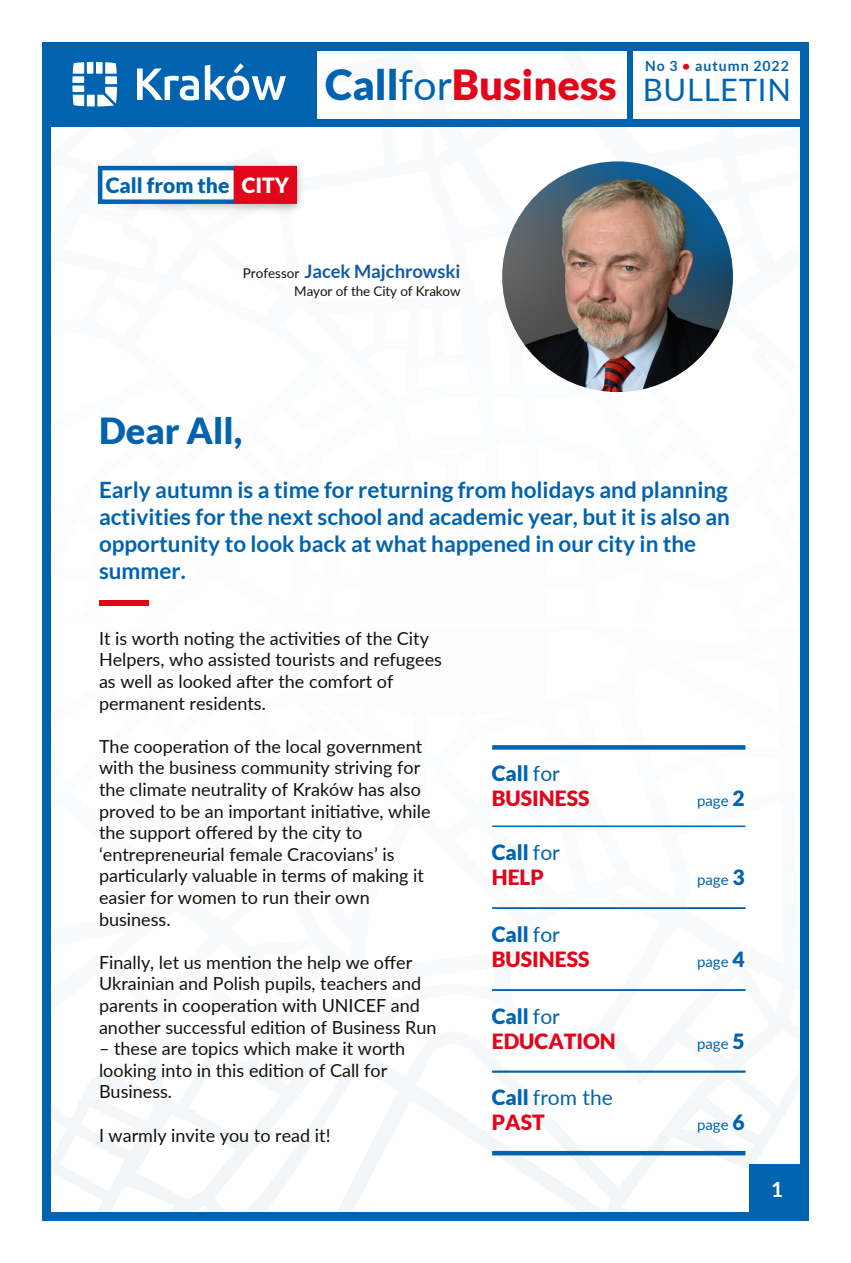
<style>
.page{position:relative;width:851px;height:1263px;background:#fff}
.page>*{position:absolute;margin:0;border:0;box-sizing:border-box;transform-origin:0 0}
.t1{font:900 41.55px "Lato";color:#e3051a}
.t2{font:900 36px "Lato";color:#0063af}
.t3{font:700 22.5px/27px "Lato";color:#0063af}
.t4{font:900 21px/25.2px "Lato";color:#e3051a}
.t5{font:900 21px/25.2px "Lato";color:#0063af}
.t6{font:21px/25.2px "Lato";color:#0063af}
.t7{font:700 21px "Lato";color:#fff}
.t8{font:700 18.45px "Lato";color:#145ba6}
.t9{font:18px/21.6px "Lato";color:#13110c}
.t10{font:15px "Lato";color:#0063af}
.t11{font:700 14.1px "Lato";letter-spacing:.07em;color:#0063af}
.t12{font:13.5px "Lato";letter-spacing:-.01em;color:#13110c}
.s1{color:#fff}
.s2{color:#e3051a}
.s3{color:#0063af}
.s4{font-weight:400;color:#0063af}
.s5{font-weight:400;font-size:30.9px;color:#0063af}
.s6{font-weight:400;font-size:13.5px;color:#13110c}
.s7{font-weight:400}
.s8{font-weight:900}
.s9{font-weight:900;color:#e3051a}
.s10{font-weight:900;font-size:21px}
</style>
<div class="page">
<div style="left:0;top:0;width:850px;height:1263px;background:linear-gradient(to right,#fff,#fdfefe)"></div>
<div style="left:42px;top:45px;width:758px;height:1167px;background:#fff"></div>
<div style="left:42px;top:42px;width:274px;height:84px;background:#0063af"></div>
<svg style="left:72px;top:62px;width:45px;height:45px"></svg>
<svg style="left:137px;top:63px;width:149px;height:38px"></svg>
<div style="left:42px;top:42px;width:766px;height:9px;background:#0063af"></div>
<div style="left:42px;top:42px;width:9px;height:1179px;background:#0063af"></div>
<div style="left:800px;top:42px;width:8px;height:1176px;background:#0063af"></div>
<div style="left:42px;top:1212px;width:766px;height:9px;background:#0063af"></div>
<div style="left:749px;top:1164px;width:57px;height:52px;background:#0063af"></div>
<div style="left:627px;top:43px;width:5px;height:82px;background:#0063af"></div>
<div style="left:42px;top:119px;width:764px;height:7px;background:#0063af"></div>
<img style="left:97px;top:160px;width:207px;height:53px">
<div style="left:100px;top:168px;width:136px;height:34px;background:#fff"></div>
<div style="left:98px;top:166px;width:140px;height:38px;border:4px solid #0063af"></div>
<div style="left:236px;top:168px;width:59px;height:34px;background:#e3051a"></div>
<div style="left:234px;top:166px;width:63px;height:38px;border:4px solid #e3051a"></div>
<img style="left:502px;top:161px;width:230px;height:231px;border-radius:115px">
<div style="left:492px;top:745px;width:253px;height:5px;background:#0063af"></div>
<hr style="left:492px;top:825px;width:253px;height:2px;background:#0063af">
<hr style="left:492px;top:907px;width:253px;height:2px;background:#0063af">
<hr style="left:492px;top:989px;width:253px;height:2px;background:#0063af">
<hr style="left:492px;top:1071px;width:253px;height:2px;background:#0063af">
<hr style="left:492px;top:1070px;width:253px;height:2px;background:#0063af">
<hr style="left:492px;top:1151px;width:253px;height:4px;background:#0063af">
<div style="left:99px;top:600px;width:49px;height:5px;background:#e3051a"></div>
<p class="t5" style="left:106px;top:173px;width:185px">Call from the <span class="s1">CITY</span></p>
<p class="t11" style="left:645px;top:58px;width:145px">No 3 <span class="s2">•</span> autumn 2022</p>
<h1 class="t1" style="left:325px;top:61px;width:467px"><span class="s3">Call</span><span class="s4">for</span>Business <span class="s5">BULLETIN</span></h1>
<p class="t8" style="left:243px;top:260px;width:219px"><span class="s6">Professor</span> Jacek Majchrowski</p>
<p class="t12" style="left:294px;top:281px;width:168px">Mayor of the City of Krakow</p>
<h2 class="t2" style="left:99px;top:410px;width:145px">Dear All,</h2>
<p class="t3" style="left:99px;top:476px;width:632px">Early autumn is a time for returning from holidays and planning activities for the next school and academic year, but it is also an opportunity to look back at what happened in our city in the summer.</p>
<p class="t9" style="left:99px;top:627px;width:344px">It is worth noting the activities of the City Helpers, who assisted tourists and refugees as well as looked after the comfort of permanent residents.</p>
<p class="t9" style="left:99px;top:735px;width:333px">The cooperation of the local government with the business community striving for the climate neutrality of Kraków has also proved to be an important initiative, while the support offered by the city to ‘entrepreneurial female Cracovians’ is particularly valuable in terms of making it easier for women to run their own business.</p>
<p class="t9" style="left:99px;top:951px;width:339px">Finally, let us mention the help we offer Ukrainian and Polish pupils, teachers and parents in cooperation with UNICEF and another successful edition of Business Run</p>
<p class="t9" style="left:99px;top:1037px;width:308px">– these are topics which make it worth looking into in this edition of Call for<br>Business.</p>
<p class="t9" style="left:99px;top:1123px;width:233px">I warmly invite you to read it!</p>
<p class="t4" style="left:491px;top:760px;width:99px"><span class="s3">Call</span> <span class="s4">for<br></span>BUSINESS</p>
<p class="t5" style="left:491px;top:839px;width:70px">Call <span class="s7">for<br></span><span class="s2">HELP</span></p>
<p class="t4" style="left:491px;top:921px;width:99px"><span class="s3">Call</span> <span class="s4">for<br></span>BUSINESS</p>
<p class="t4" style="left:491px;top:1003px;width:125px"><span class="s3">Call</span> <span class="s4">for<br></span>EDUCATION</p>
<p class="t6" style="left:491px;top:1084px;width:123px"><span class="s8">Call</span> from the<br><span class="s9">PAST</span></p>
<p class="t10" style="left:697px;top:790px;width:49px">page <span class="s10">2</span></p>
<p class="t10" style="left:697px;top:869px;width:49px">page <span class="s10">3</span></p>
<p class="t10" style="left:697px;top:951px;width:49px">page <span class="s10">4</span></p>
<p class="t10" style="left:697px;top:1033px;width:49px">page <span class="s10">5</span></p>
<p class="t10" style="left:697px;top:1114px;width:49px">page <span class="s10">6</span></p>
<p class="t7" style="left:770px;top:1177px;width:14px">1</p>
</div>
